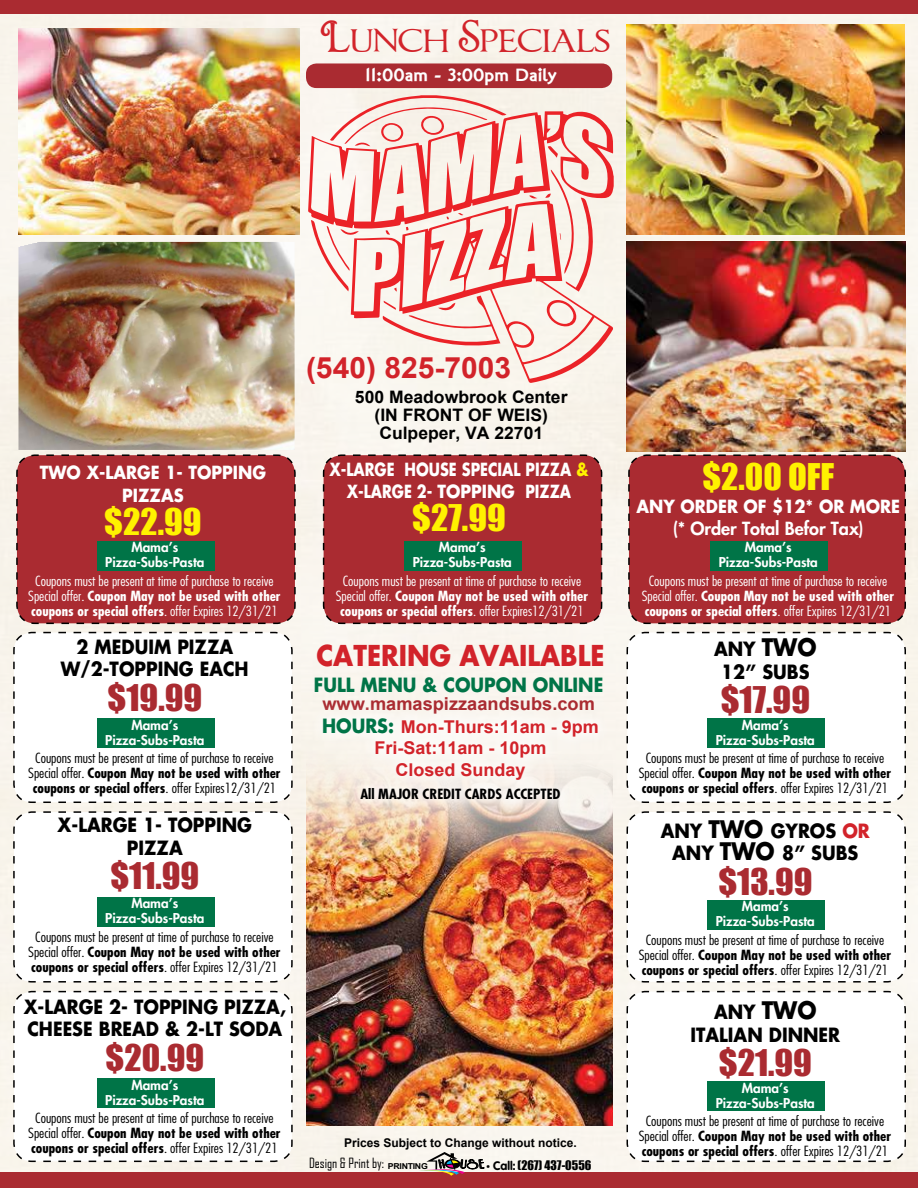
<style>
.page{position:relative;width:918px;height:1188px;background:#fff}
.page>*{position:absolute;margin:0;border:0;box-sizing:border-box;transform-origin:0 0}
.t1{font:39px "Chocolate Box";letter-spacing:-.01em;color:#d2232a}
.t2{font:33.75px "Impact";color:#aa2b31}
.t3{font:33.75px "Impact";color:#fff200}
.t4{font:700 29.4px "Arial";color:#d2232a}
.t5{font:700 28.05px "Futura Std";color:#d2232a;scale:.92 1}
.t6{font:700 19.05px/22.5px "Futura Std";color:#000;text-align:center;scale:.92 1}
.t7{font:700 19.05px "Futura Std";color:#007447;scale:.92 1}
.t8{font:18px "London Two";color:#fff}
.t9{font:700 17.85px "Arial";color:#aa2b31}
.t10{font:700 17.7px/21.8px "Arial";color:#d2232a;text-align:center}
.t11{font:700 17.7px/22.5px "Futura Std";color:#fff;text-align:center;scale:.82 1}
.t12{font:700 17.7px/22.5px "Futura Std";color:#fff;text-align:center;scale:.92 1}
.t13{font:800 17.7px "Futura Std";color:#fff}
.t14{font:700 17.25px/18px "Arial";color:#000;text-align:center}
.t15{font:300 condensed 13.65px/15px "Futura Std";color:#000;text-align:center;scale:1.1 1}
.t16{font:300 condensed 13.65px/15px "Futura Std";color:#fff;text-align:center;scale:1.1 1}
.t17{font:700 condensed 13.65px "Futura Std";color:#000;scale:1.1 1}
.t18{font:13.5px "Agency FB";color:#000}
.t19{font:800 13.2px/14.9px "Futura Std";color:#fff;text-align:center}
.t20{font:12.15px "Impact";color:#000}
.t21{font:700 12px "Arial";color:#000}
.s1{font-weight:700}
.s2{color:#fff200}
.s3{font-family:"Futura Std";font-size:19.05px;color:#007447}
.s4{font-family:"Arial";font-weight:700;font-size:8.1px}
.s5{font-family:"HOTELPARADISO";font-size:10.5px}
.s6{font-family:"Arial Rounded MT";font-weight:700;font-size:9.9px}
.s7{font-family:"VAG Rounded Std";font-weight:700}
.s8{font-size:23.55px}
.s9{color:#d2232a}
</style>
<div class="page">
<div style="left:0;top:14px;width:918px;height:1159px;background:#f9f5ed"></div>
<svg style="left:12px;top:990px;width:281px;height:173px"></svg>
<svg style="left:12px;top:811px;width:281px;height:172px"></svg>
<svg style="left:12px;top:631px;width:281px;height:173px"></svg>
<svg style="left:626px;top:990px;width:281px;height:173px"></svg>
<svg style="left:626px;top:811px;width:281px;height:172px"></svg>
<svg style="left:626px;top:631px;width:281px;height:173px"></svg>
<img style="left:306px;top:747px;width:307px;height:378px">
<img style="left:626px;top:24px;width:279px;height:210px">
<div style="left:97px;top:718px;width:117px;height:30px;background:#007447"></div>
<div style="left:707px;top:718px;width:118px;height:30px;background:#007447"></div>
<div style="left:707px;top:900px;width:118px;height:30px;background:#007447"></div>
<div style="left:707px;top:1081px;width:118px;height:30px;background:#007447"></div>
<div style="left:97px;top:897px;width:117px;height:30px;background:#007447"></div>
<div style="left:97px;top:1078px;width:117px;height:30px;background:#007447"></div>
<div style="left:15px;top:454px;width:281px;height:171px;background:#aa2b31"></div>
<div style="left:322px;top:454px;width:281px;height:171px;background:#aa2b31"></div>
<div style="left:627px;top:454px;width:280px;height:171px;background:#aa2b31"></div>
<div style="left:97px;top:541px;width:117px;height:30px;background:#007447"></div>
<div style="left:404px;top:541px;width:118px;height:30px;background:#007447"></div>
<div style="left:710px;top:541px;width:118px;height:30px;background:#007447"></div>
<svg style="left:351px;top:348px;width:262px;height:35px;fill:#f8f5ed"></svg>
<svg style="left:308px;top:95px;width:306px;height:253px"></svg>
<div style="left:306px;top:63px;width:306px;height:25px;background:#aa2b31;border-radius:10px"></div>
<img style="left:18px;top:29px;width:281px;height:205px">
<div style="left:0;top:1173px;width:918px;height:15px;background:#aa2b31"></div>
<div style="left:0;top:0;width:918px;height:14px;background:#aa2b31"></div>
<svg style="left:419px;top:1152px;width:66px;height:24px"></svg>
<img style="left:18px;top:242px;width:277px;height:208px">
<img style="left:627px;top:241px;width:279px;height:210px">
<div style="left:309px;top:704px;width:303px;height:109px;background:#fff;opacity:.75"></div>
<h1 class="t1" style="left:320px;top:18px;width:292px">Lunch Specials</h1>
<h3 class="t8" style="left:365px;top:63px;width:193px">11:00am - 3:00pm Daily</h3>
<p class="t12" style="left:40px;top:461px;width:247px">TWO X-LARGE 1- TOPPING<br>PIZZAS</p>
<h2 class="t3" style="left:104px;top:495px;width:99px">$22.99</h2>
<p class="t19" style="left:105px;top:540px;width:101px">Mama’s<br>Pizza-Subs-Pasta</p>
<p class="t16" style="left:28px;top:574px;width:231px">Coupons must be present at time of purchase to receive<br>Special offer. <span class="s1">Coupon May not be used with other coupons or special offers</span>. offer Expires 12/31/21</p>
<h3 class="t6" style="left:61px;top:635px;width:206px">2 MEDUIM PIZZA<br>W/2-TOPPING EACH</h3>
<h2 class="t2" style="left:108px;top:671px;width:96px">$19.99</h2>
<p class="t19" style="left:105px;top:717px;width:101px">Mama’s<br>Pizza-Subs-Pasta</p>
<p class="t15" style="left:28px;top:751px;width:231px">Coupons must be present at time of purchase to receive<br>Special offer. <span class="s1">Coupon May not be used with other coupons or special offers</span>. offer Expires12/31/21</p>
<h3 class="t6" style="left:58px;top:814px;width:213px">X-LARGE 1- TOPPING<br>PIZZA</h3>
<h2 class="t2" style="left:110px;top:850px;width:90px">$11.99</h2>
<p class="t19" style="left:105px;top:896px;width:101px">Mama’s<br>Pizza-Subs-Pasta</p>
<p class="t15" style="left:28px;top:929px;width:231px">Coupons must be present at time of purchase to receive<br>Special offer. <span class="s1">Coupon May not be used with other coupons or special offers</span>. offer Expires 12/31/21</p>
<h3 class="t6" style="left:24px;top:995px;width:287px;text-align:left">X-LARGE 2- TOPPING PIZZA,<br>CHEESE BREAD &amp; 2-LT SODA</h3>
<h2 class="t2" style="left:106px;top:1031px;width:100px">$20.99</h2>
<p class="t19" style="left:105px;top:1077px;width:101px">Mama’s<br>Pizza-Subs-Pasta</p>
<p class="t15" style="left:28px;top:1111px;width:231px">Coupons must be present at time of purchase to receive<br>Special offer. <span class="s1">Coupon May not be used with other coupons or special offers</span>. offer Expires 12/31/21</p>
<h3 class="t4" style="left:306px;top:349px;width:207px">(540) 825-7003</h3>
<p class="t14" style="left:355px;top:389px;width:214px">500 Meadowbrook Center (IN FRONT OF WEIS)<br>Culpeper, VA 22701</p>
<p class="t11" style="left:329px;top:458px;width:317px">X-LARGE HOUSE SPECIAL PIZZA <span class="s2">&amp;<br></span>X-LARGE 2- TOPPING PIZZA</p>
<h2 class="t3" style="left:412px;top:492px;width:95px">$27.99</h2>
<p class="t19" style="left:413px;top:540px;width:101px">Mama’s<br>Pizza-Subs-Pasta</p>
<p class="t16" style="left:336px;top:574px;width:231px">Coupons must be present at time of purchase to receive<br>Special offer. <span class="s1">Coupon May not be used with other coupons or special offers</span>. offer Expires12/31/21</p>
<h3 class="t5" style="left:316px;top:637px;width:315px">CATERING AVAILABLE</h3>
<h3 class="t7" style="left:314px;top:672px;width:316px">FULL MENU &amp; COUPON ONLINE</h3>
<h3 class="t9" style="left:322px;top:692px;width:274px">www.mamaspizzaandsubs.com</h3>
<p class="t10" style="left:322px;top:717px;width:278px"><span class="s3">HOURS:</span> Mon-Thurs:11am - 9pm<br>Fri-Sat:11am - 10pm<br>Closed Sunday</p>
<p class="t17" style="left:360px;top:785px;width:183px">All MAJOR CREDIT CARDS ACCEPTED</p>
<p class="t21" style="left:344px;top:1135px;width:234px">Prices Subject to Change without notice.</p>
<p class="t18" style="left:309px;top:1155px;width:90px">Design &amp; Print by: <span class="s4">Printin</span></p>
<p class="t20" style="left:421px;top:1156px;width:172px"><span class="s4">g</span> <span class="s5">HOUSE</span><span class="s6">•</span> <span class="s7">Call</span>: (267) 437-0556</p>
<h2 class="t3" style="left:702px;top:451px;width:133px">$2.00 OFF</h2>
<p class="t12" style="left:637px;top:495px;width:288px">ANY ORDER OF $12* OR MORE</p>
<p class="t13" style="left:673px;top:518px;width:192px">(* Order Total Befor Tax)</p>
<p class="t19" style="left:719px;top:540px;width:101px">Mama’s<br>Pizza-Subs-Pasta</p>
<p class="t16" style="left:642px;top:574px;width:231px">Coupons must be present at time of purchase to receive<br>Special offer. <span class="s1">Coupon May not be used with other coupons or special offers</span>. offer Expires 12/31/21</p>
<h3 class="t6" style="left:714px;top:637px;width:113px">ANY <span class="s8">TWO<br></span>12” SUBS</h3>
<h2 class="t2" style="left:721px;top:674px;width:91px">$17.99</h2>
<p class="t19" style="left:716px;top:717px;width:101px">Mama’s<br>Pizza-Subs-Pasta</p>
<p class="t15" style="left:639px;top:751px;width:231px">Coupons must be present at time of purchase to receive<br>Special offer. <span class="s1">Coupon May not be used with other coupons or special offers</span>. offer Expires 12/31/21</p>
<h3 class="t6" style="left:661px;top:819px;width:229px">ANY <span class="s8">TWO</span> GYROS <span class="s9">OR<br></span>ANY <span class="s8">TWO</span> 8” SUBS</h3>
<h2 class="t2" style="left:718px;top:855px;width:96px">$13.99</h2>
<p class="t19" style="left:716px;top:899px;width:101px">Mama’s<br>Pizza-Subs-Pasta</p>
<p class="t15" style="left:639px;top:932px;width:231px">Coupons must be present at time of purchase to receive<br>Special offer. <span class="s1">Coupon May not be used with other coupons or special offers</span>. offer Expires 12/31/21</p>
<h3 class="t6" style="left:691px;top:1000px;width:164px">ANY <span class="s8">TWO<br></span>ITALIAN DINNER</h3>
<h2 class="t2" style="left:719px;top:1037px;width:95px">$21.99</h2>
<p class="t19" style="left:716px;top:1080px;width:101px">Mama’s<br>Pizza-Subs-Pasta</p>
<p class="t15" style="left:639px;top:1114px;width:231px">Coupons must be present at time of purchase to receive<br>Special offer. <span class="s1">Coupon May not be used with other coupons or special offers</span>. offer Expires 12/31/21</p>
</div>
